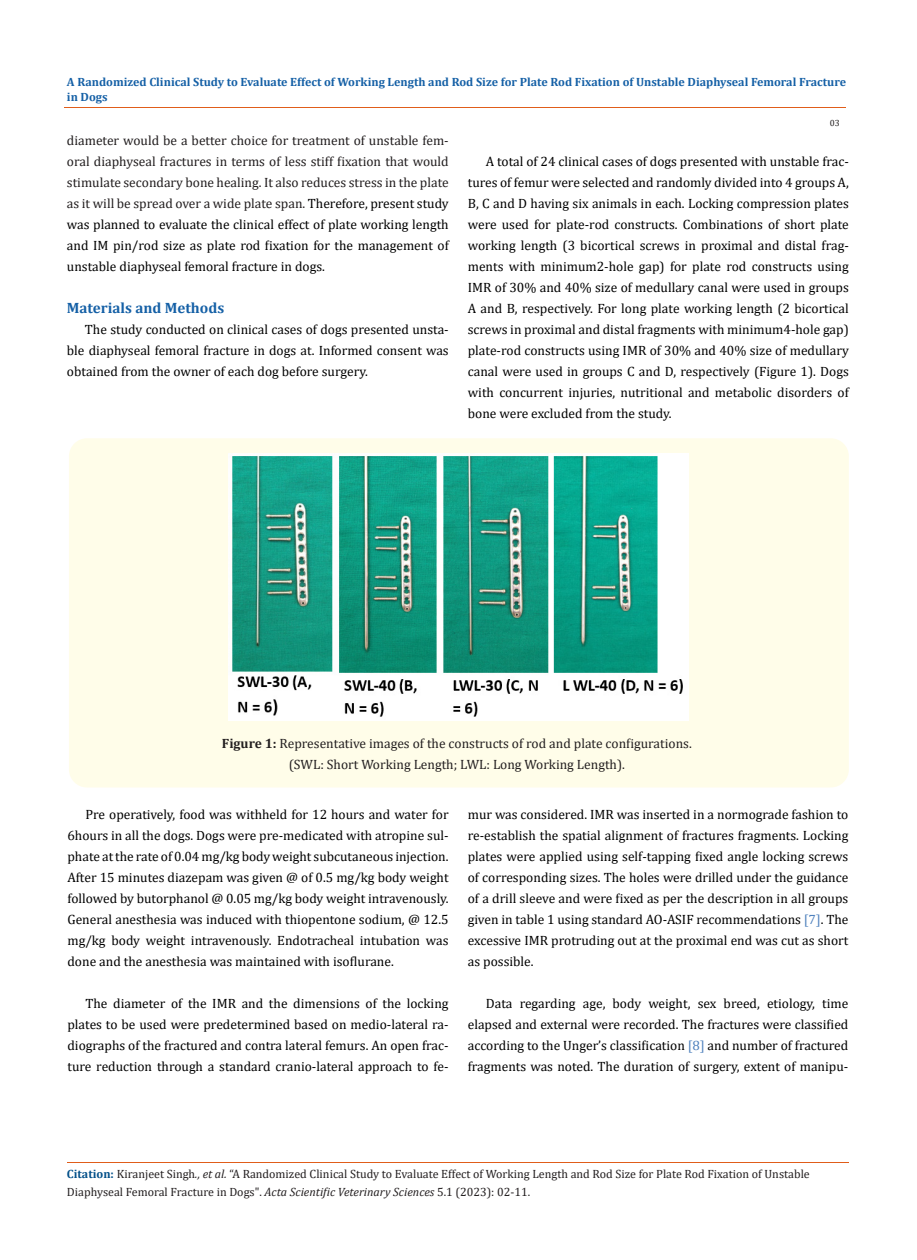
<style>
.page{position:relative;width:917px;height:1260px;background:#fff}
.page>*{position:absolute;margin:0;border:0;box-sizing:border-box;transform-origin:0 0}
.t1{font:700 15px "Cambria";color:#1560a6}
.t2{font:13.5px/21px "Cambria";color:#000;text-align:justify}
.t3{font:13.5px/21px "Cambria";color:#221e1f;text-align:justify}
.t4{font:13.5px "Cambria";color:#231f20}
.t5{font:12px/18px "Cambria";color:#231f20}
.t6{font:700 12px/15px "Cambria";color:#1560a6}
.t7{font:9px "Cambria";color:#231f20}
.s1{color:#000}
.s2{font-weight:700}
.s3{color:#4f81bd}
.s4{font-weight:700;color:#035089}
.s5{font-style:italic}
</style>
<div class="page">
<div style="left:69px;top:438px;width:779px;height:350px;background:#fffde9;border-radius:18px"></div>
<img style="left:228px;top:454px;width:460px;height:267px">
<hr style="left:64px;top:108px;width:781px;height:1px;background:#e05d1a">
<hr style="left:67px;top:1162px;width:781px;height:1px;background:#e05d1a">
<p class="t6" style="left:67px;top:74px;width:780px">A Randomized Clinical Study to Evaluate Effect of Working Length and Rod Size for Plate Rod Fixation of Unstable Diaphyseal Femoral Fracture in Dogs</p>
<p class="t3" style="left:67px;top:130px;width:383px">diameter would be a better choice for treatment of unstable fem&shy;oral diaphyseal fractures in terms of less stiff fixation that would stimulate secondary bone healing. It also reduces stress in the plate as it will be spread over a wide plate span. <span class="s1">Therefore, present study was planned to evaluate the clinical effect of plate working length and IM pin/rod size as plate rod fixation for the management of unstable diaphyseal femoral fracture in dogs.</span></p>
<p class="t1" style="left:67px;top:298px;width:159px">Materials and Methods</p>
<p class="t2" style="left:67px;top:319px;width:383px;text-indent:18px">The study conducted on clinical cases of dogs presented unsta&shy;ble diaphyseal femoral fracture in dogs at. Informed consent was obtained from the owner of each dog before surgery.</p>
<p class="t7" style="left:829px;top:118px;width:11px">03</p>
<p class="t2" style="left:468px;top:151px;width:382px;text-indent:18px">A total of 24 clinical cases of dogs presented with unstable frac&shy;tures of femur were selected and randomly divided into 4 groups A, B, C and D having six animals in each. Locking compression plates were used for plate-rod constructs. Combinations of short plate working length (3 bicortical screws in proximal and distal frag&shy;ments with minimum2-hole gap) for plate rod constructs using IMR of 30% and 40% size of medullary canal were used in groups A and B, respectively. For long plate working length (2 bicortical screws in proximal and distal fragments with minimum4-hole gap) plate-rod constructs using IMR of 30% and 40% size of medullary canal were used in groups C and D, respectively (Figure 1). Dogs with concurrent injuries, nutritional and metabolic disorders of bone were excluded from the study.</p>
<p class="t4" style="left:222px;top:736px;width:471px"><span class="s2">Figure 1:</span> Representative images of the constructs of rod and plate configurations.</p>
<p class="t4" style="left:289px;top:757px;width:337px">(SWL: Short Working Length; LWL: Long Working Length).</p>
<p class="t2" style="left:67px;top:804px;width:382px;text-indent:18px">Pre operatively, food was withheld for 12 hours and water for 6hours in all the dogs. Dogs were pre-medicated with atropine sul&shy;phate at the rate of 0.04 mg/kg body weight subcutaneous injection.<br>After 15 minutes diazepam was given @ of 0.5 mg/kg body weight followed by butorphanol @ 0.05 mg/kg body weight intravenously.<br>General anesthesia was induced with thiopentone sodium, @ 12.5 mg/kg body weight intravenously. Endotracheal intubation was done and the anesthesia was maintained with isoflurane.</p>
<p class="t2" style="left:67px;top:993px;width:382px;text-indent:18px">The diameter of the IMR and the dimensions of the locking plates to be used were predetermined based on medio-lateral ra&shy;diographs of the fractured and contra lateral femurs. An open frac&shy;ture reduction through a standard cranio-lateral approach to fe-</p>
<p class="t2" style="left:468px;top:804px;width:382px">mur was considered. IMR was inserted in a normograde fashion to re-establish the spatial alignment of fractures fragments. Locking plates were applied using self-tapping fixed angle locking screws of corresponding sizes. The holes were drilled under the guidance of a drill sleeve and were fixed as per the description in all groups given in table 1 using standard AO-ASIF recommendations <span class="s3">[7]</span>. The excessive IMR protruding out at the proximal end was cut as short as possible.</p>
<p class="t2" style="left:468px;top:993px;width:382px;text-indent:18px">Data regarding age, body weight, sex breed, etiology, time elapsed and external were recorded. The fractures were classified according to the Unger’s classification <span class="s3">[8]</span> and number of fractured fragments was noted. The duration of surgery, extent of manipu-</p>
<p class="t5" style="left:67px;top:1165px;width:744px"><span class="s4">Citation:</span> Kiranjeet Singh<span class="s5">., et al.</span> “A Randomized Clinical Study to Evaluate Effect of Working Length and Rod Size for Plate Rod Fixation of Unstable<br>Diaphyseal Femoral Fracture in Dogs". <span class="s5">Acta Scientific Veterinary Sciences</span> 5.1 (2023): 02-11.</p>
</div>
